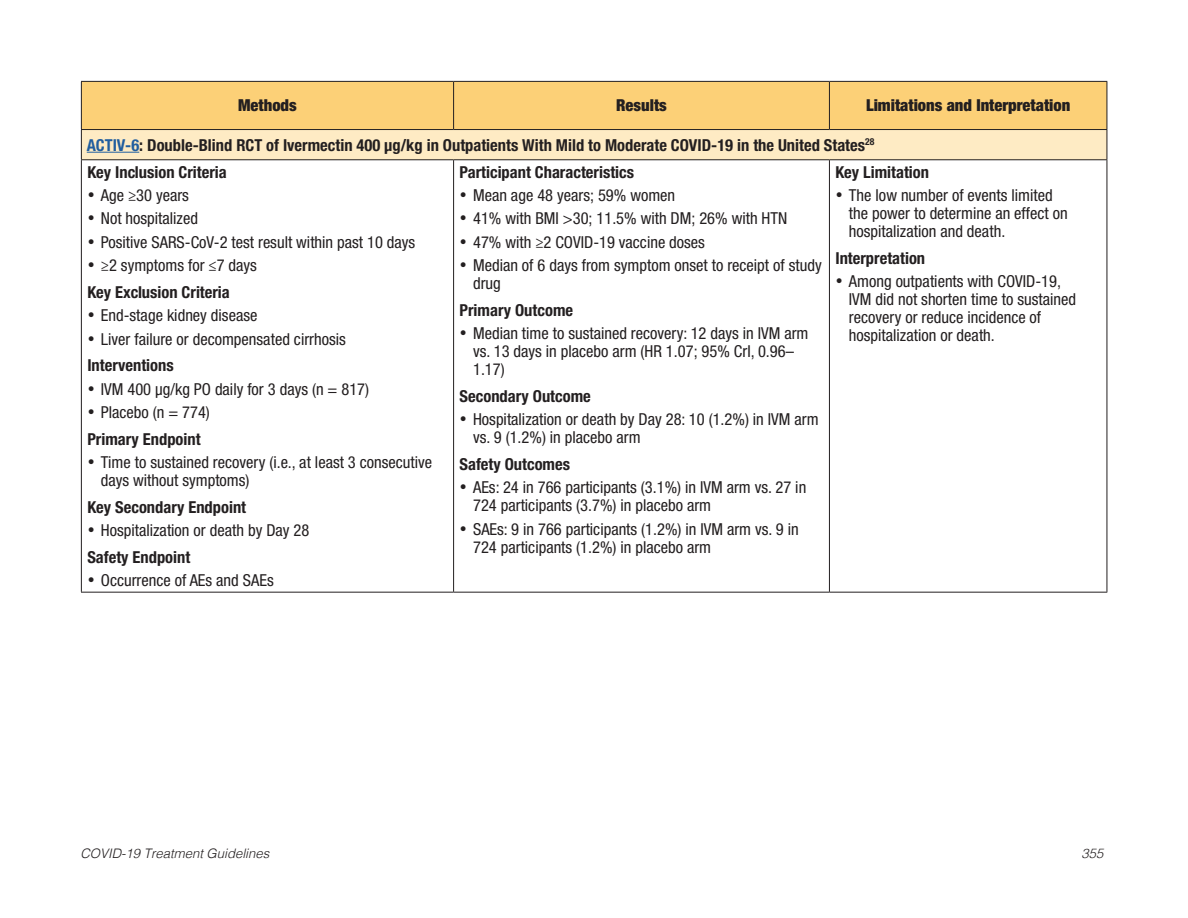
<style>
.page{position:relative;width:1188px;height:918px;background:#fff}
.page>*{position:absolute;margin:0;border:0;box-sizing:border-box;transform-origin:0 0}
.t1{font:condensed 16.5px/18px "Helvetica Neue LT Std";color:#231f20}
.table_body{font:700 condensed 16.5px "Helvetica Neue LT Std";color:#231f20}
.table_body_header{font:900 condensed 16.5px "Helvetica Neue LT Std";color:#231f20}
.t2{font:italic 300 13.2px "Helvetica";color:#231f20}
.s1{color:#215e9f}
</style>
<div class="page">
<div style="left:82px;top:82px;width:1025px;height:47px;background:#fcd077"></div>
<div style="left:81px;top:130px;width:1026px;height:30px;background:#feebc4"></div>
<hr style="left:81px;top:81px;width:373px;height:1px;background:#231f20">
<hr style="left:81px;top:82px;width:1px;height:47px;background:#231f20">
<hr style="left:454px;top:81px;width:375px;height:1px;background:#231f20">
<hr style="left:453px;top:82px;width:1px;height:47px;background:#231f20">
<hr style="left:829px;top:81px;width:278px;height:1px;background:#231f20">
<hr style="left:829px;top:82px;width:1px;height:47px;background:#231f20">
<hr style="left:1107px;top:82px;width:1px;height:47px;background:#231f20">
<hr style="left:81px;top:129px;width:373px;height:1px;background:#231f20">
<svg style="left:81px;top:130px;width:1px;height:29px"></svg>
<hr style="left:454px;top:129px;width:375px;height:1px;background:#231f20">
<hr style="left:829px;top:129px;width:278px;height:1px;background:#231f20">
<svg style="left:1107px;top:130px;width:1px;height:29px"></svg>
<hr style="left:81px;top:159px;width:373px;height:1px;background:#231f20">
<hr style="left:81px;top:160px;width:1px;height:432px;background:#231f20">
<hr style="left:454px;top:159px;width:375px;height:1px;background:#231f20">
<hr style="left:453px;top:160px;width:1px;height:432px;background:#231f20">
<hr style="left:829px;top:159px;width:278px;height:1px;background:#231f20">
<hr style="left:829px;top:160px;width:1px;height:432px;background:#231f20">
<hr style="left:1107px;top:160px;width:1px;height:432px;background:#231f20">
<hr style="left:81px;top:592px;width:373px;height:1px;background:#231f20">
<hr style="left:454px;top:592px;width:375px;height:1px;background:#231f20">
<hr style="left:829px;top:592px;width:278px;height:1px;background:#231f20">
<hr style="left:87px;top:152px;width:52px;height:1px;background:#215e9f">
<p class="table_body_header" style="left:238px;top:95px;width:60px">Methods</p>
<p class="table_body_header" style="left:616px;top:95px;width:52px">Results</p>
<p class="table_body_header" style="left:866px;top:95px;width:206px">Limitations and Interpretation</p>
<p class="table_body" style="left:87px;top:135px;width:789px"><span class="s1">ACTIV-6</span>: Double-Blind RCT of Ivermectin 400 μg/kg in Outpatients With Mild to Moderate COVID-19 in the United States<sup>28</sup></p>
<p class="table_body" style="left:87px;top:162px;width:141px">Key Inclusion Criteria</p>
<p class="t1" style="left:87px;top:186px;width:103px">• Age ≥30 years</p>
<p class="t1" style="left:87px;top:209px;width:112px">• Not hospitalized</p>
<p class="t1" style="left:87px;top:233px;width:329px">• Positive SARS-CoV-2 test result within past 10 days</p>
<p class="t1" style="left:87px;top:256px;width:171px">• ≥2 symptoms for ≤7 days</p>
<p class="table_body" style="left:87px;top:282px;width:144px">Key Exclusion Criteria</p>
<p class="t1" style="left:87px;top:306px;width:172px">• End-stage kidney disease</p>
<p class="t1" style="left:87px;top:330px;width:260px">• Liver failure or decompensated cirrhosis</p>
<p class="table_body" style="left:87px;top:355px;width:88px">Interventions</p>
<p class="t1" style="left:87px;top:380px;width:283px">• IVM 400 μg/kg PO daily for 3 days (n = 817)</p>
<p class="t1" style="left:87px;top:403px;width:124px">• Placebo (n = 774)</p>
<p class="table_body" style="left:87px;top:429px;width:115px">Primary Endpoint</p>
<p class="t1" style="left:101px;top:453px;width:333px;text-indent:-14px">• Time to sustained recovery (i.e., at least 3 consecutive days without symptoms)</p>
<p class="table_body" style="left:87px;top:497px;width:160px">Key Secondary Endpoint</p>
<p class="t1" style="left:87px;top:521px;width:224px">• Hospitalization or death by Day 28</p>
<p class="table_body" style="left:87px;top:547px;width:104px">Safety Endpoint</p>
<p class="t1" style="left:87px;top:571px;width:188px">• Occurrence of AEs and SAEs</p>
<p class="table_body" style="left:460px;top:162px;width:176px">Participant Characteristics</p>
<p class="t1" style="left:460px;top:186px;width:217px">• Mean age 48 years; 59% women</p>
<p class="t1" style="left:460px;top:209px;width:329px">• 41% with BMI &gt;30; 11.5% with DM; 26% with HTN</p>
<p class="t1" style="left:460px;top:233px;width:247px">• 47% with ≥2 COVID-19 vaccine doses</p>
<p class="t1" style="left:473px;top:256px;width:350px;text-indent:-14px">• Median of 6 days from symptom onset to receipt of study drug</p>
<p class="table_body" style="left:460px;top:300px;width:115px">Primary Outcome</p>
<p class="t1" style="left:473px;top:324px;width:337px;text-indent:-14px">• Median time to sustained recovery: 12 days in IVM arm vs. 13 days in placebo arm (HR 1.07; 95% CrI, 0.96–<br>1.17)</p>
<p class="table_body" style="left:460px;top:386px;width:133px">Secondary Outcome</p>
<p class="t1" style="left:473px;top:410px;width:347px;text-indent:-14px">• Hospitalization or death by Day 28: 10 (1.2%) in IVM arm vs. 9 (1.2%) in placebo arm</p>
<p class="table_body" style="left:460px;top:454px;width:112px">Safety Outcomes</p>
<p class="t1" style="left:473px;top:478px;width:335px;text-indent:-14px">• AEs: 24 in 766 participants (3.1%) in IVM arm vs. 27 in<br>724 participants (3.7%) in placebo arm</p>
<p class="t1" style="left:473px;top:520px;width:327px;text-indent:-14px">• SAEs: 9 in 766 participants (1.2%) in IVM arm vs. 9 in<br>724 participants (1.2%) in placebo arm</p>
<p class="table_body" style="left:835px;top:162px;width:95px">Key Limitation</p>
<p class="t1" style="left:849px;top:186px;width:220px;text-indent:-14px">• The low number of events limited the power to determine an effect on hospitalization and death.</p>
<p class="table_body" style="left:835px;top:248px;width:91px">Interpretation</p>
<p class="t1" style="left:849px;top:272px;width:229px;text-indent:-14px">• Among outpatients with COVID-19,<br>IVM did not shorten time to sustained recovery or reduce incidence of hospitalization or death.</p>
<p class="t2" style="left:80px;top:842px;width:190px">COVID-19 Treatment Guidelines</p>
<p class="t2" style="left:1082px;top:842px;width:23px">355</p>
</div>
